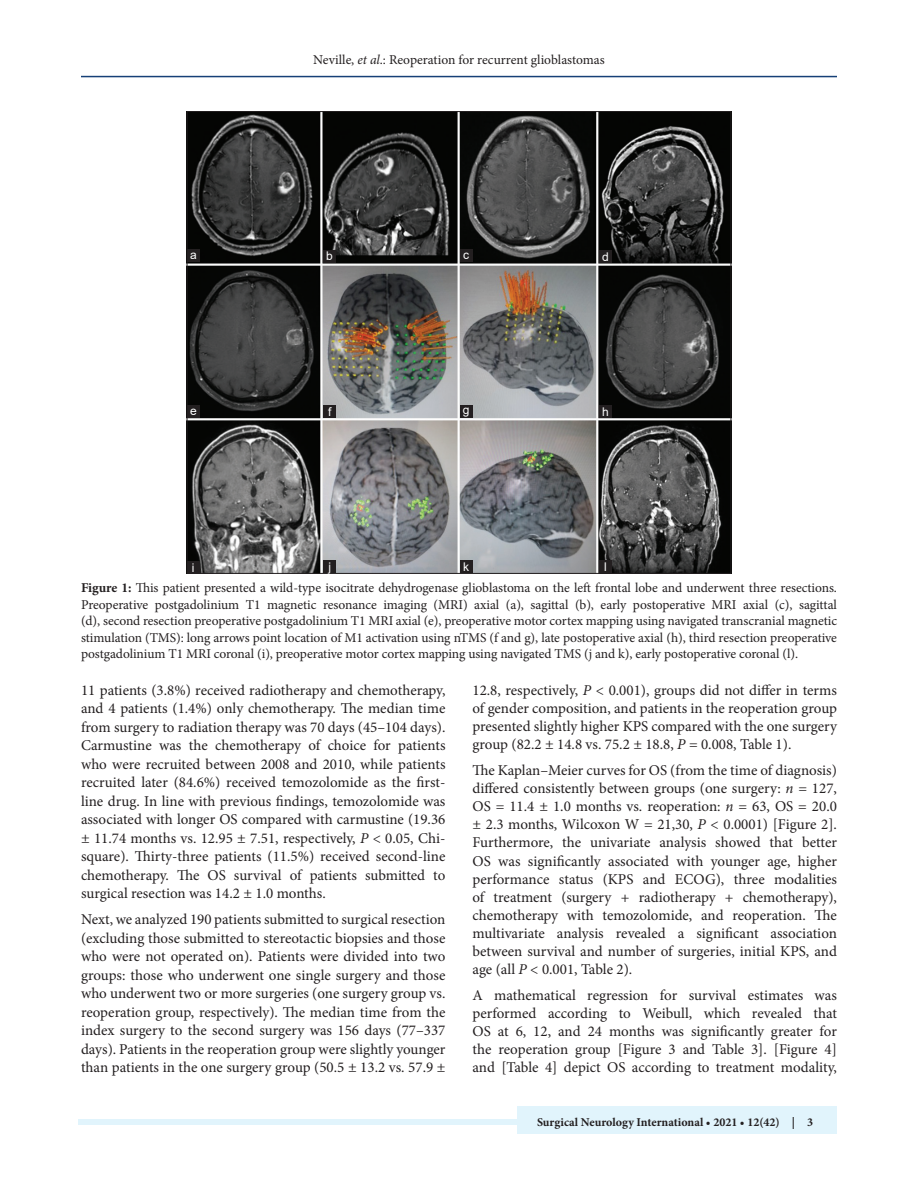
<style>
.page{position:relative;width:918px;height:1188px;background:#fff}
.page>*{position:absolute;margin:0;border:0;box-sizing:border-box;transform-origin:0 0}
.TX{font:15px/18.5px "Minion Pro";color:#231f20;text-align:justify}
.FGC{font:13.5px/16.5px "Minion Pro";letter-spacing:-.005em;color:#231f20;text-align:justify}
.JF{font:700 12px "Minion Pro";color:#231f20}
.LABEL{font:12px "Arial";color:#fff}
.s1{font-style:italic}
.s2{font-weight:700}
</style>
<div class="page">
<hr style="left:81px;top:76px;width:756px;height:1px;background:#164077">
<div style="left:78px;top:1119px;width:756px;height:6px;background:#e1f4fc"></div>
<div style="left:518px;top:1106px;width:319px;height:28px;background:#e1f4fc"></div>
<img style="left:189px;top:113px;width:540px;height:459px">
<div style="left:599px;top:250px;width:13px;height:13px;background:#231f20"></div>
<div style="left:599px;top:405px;width:13px;height:13px;background:#231f20"></div>
<div style="left:187px;top:561px;width:13px;height:13px;background:#231f20"></div>
<div style="left:323px;top:561px;width:13px;height:12px;background:#231f20"></div>
<div style="left:460px;top:560px;width:12px;height:13px;background:#231f20"></div>
<div style="left:599px;top:561px;width:13px;height:12px;background:#231f20"></div>
<div style="left:460px;top:250px;width:12px;height:12px;background:#231f20"></div>
<div style="left:460px;top:405px;width:12px;height:13px;background:#231f20"></div>
<div style="left:323px;top:250px;width:13px;height:12px;background:#231f20"></div>
<div style="left:323px;top:405px;width:13px;height:13px;background:#231f20"></div>
<div style="left:187px;top:250px;width:13px;height:12px;background:#231f20"></div>
<div style="left:187px;top:405px;width:13px;height:13px;background:#231f20"></div>
<p class="LABEL" style="left:190px;top:247px;width:8px">a</p>
<p class="LABEL" style="left:190px;top:402px;width:8px">e</p>
<p class="FGC" style="left:313px;top:51px;width:293px">Neville, <span class="s1">et al</span>.: Reoperation for recurrent glioblastomas</p>
<p class="LABEL" style="left:326px;top:248px;width:8px">b</p>
<p class="LABEL" style="left:328px;top:403px;width:5px">f</p>
<p class="LABEL" style="left:463px;top:247px;width:7px">c</p>
<p class="LABEL" style="left:463px;top:401px;width:8px">g</p>
<p class="LABEL" style="left:602px;top:248px;width:8px">d</p>
<p class="LABEL" style="left:602px;top:403px;width:8px">h</p>
<p class="LABEL" style="left:192px;top:559px;width:4px">i</p>
<p class="LABEL" style="left:328px;top:559px;width:4px">j</p>
<p class="LABEL" style="left:463px;top:559px;width:7px">k</p>
<p class="LABEL" style="left:604px;top:559px;width:4px">l</p>
<p class="FGC" style="left:81px;top:580px;width:758px"><span class="s2">Figure 1:</span> This patient presented a wild-type isocitrate dehydrogenase glioblastoma on the left frontal lobe and underwent three resections.<br>Preoperative postgadolinium T1 magnetic resonance imaging (MRI) axial (a), sagittal (b), early postoperative MRI axial (c), sagittal (d), second resection preoperative postgadolinium T1 MRI axial (e), preoperative motor cortex mapping using navigated transcranial magnetic stimulation (TMS): long arrows point location of M1 activation using nTMS (f and g), late postoperative axial (h), third resection preoperative postgadolinium T1 MRI coronal (i), preoperative motor cortex mapping using navigated TMS (j and k), early postoperative coronal (l).</p>
<p class="TX" style="left:81px;top:681px;width:366px">11 patients (3.8%) received radiotherapy and chemotherapy, and 4 patients (1.4%) only chemotherapy. The median time from surgery to radiation therapy was 70 days (45–104 days).<br>Carmustine was the chemotherapy of choice for patients who were recruited between 2008 and 2010, while patients recruited later (84.6%) received temozolomide as the first&shy;line drug. In line with previous findings, temozolomide was associated with longer OS compared with carmustine (19.36 ± 11.74 months vs. 12.95 ± 7.51, respectively, <span class="s1">P</span> &lt; 0.05, Chi&shy;square). Thirty-three patients (11.5%) received second-line chemotherapy. The OS survival of patients submitted to surgical resection was 14.2 ± 1.0 months.</p>
<p class="TX" style="left:81px;top:910px;width:366px">Next, we analyzed 190 patients submitted to surgical resection (excluding those submitted to stereotactic biopsies and those who were not operated on). Patients were divided into two groups: those who underwent one single surgery and those who underwent two or more surgeries (one surgery group vs. reoperation group, respectively). The median time from the index surgery to the second surgery was 156 days (77–337 days). Patients in the reoperation group were slightly younger than patients in the one surgery group (50.5 ± 13.2 vs. 57.9 ±</p>
<p class="TX" style="left:472px;top:681px;width:366px">12.8, respectively, <span class="s1">P</span> &lt; 0.001), groups did not differ in terms of gender composition, and patients in the reoperation group presented slightly higher KPS compared with the one surgery group (82.2 ± 14.8 vs. 75.2 ± 18.8, <span class="s1">P</span> = 0.008, Table 1).</p>
<p class="TX" style="left:472px;top:761px;width:366px">The Kaplan–Meier curves for OS (from the time of diagnosis) differed consistently between groups (one surgery: <span class="s1">n</span> = 127, OS = 11.4 ± 1.0 months vs. reoperation: <span class="s1">n</span> = 63, OS = 20.0 ± 2.3 months, Wilcoxon W = 21,30, <span class="s1">P</span> &lt; 0.0001) [Figure 2].<br>Furthermore, the univariate analysis showed that better OS was significantly associated with younger age, higher performance status (KPS and ECOG), three modalities of treatment (surgery + radiotherapy + chemotherapy), chemotherapy with temozolomide, and reoperation. The multivariate analysis revealed a significant association between survival and number of surgeries, initial KPS, and age (all <span class="s1">P</span> &lt; 0.001, Table 2).</p>
<p class="TX" style="left:472px;top:986px;width:366px">A mathematical regression for survival estimates was performed according to Weibull, which revealed that OS at 6, 12, and 24 months was significantly greater for the reoperation group [Figure 3 and Table 3]. [Figure 4] and [Table 4] depict OS according to treatment modality,</p>
<p class="JF" style="left:537px;top:1113px;width:278px">Surgical Neurology International • 2021 • 12(42) | 3</p>
</div>
